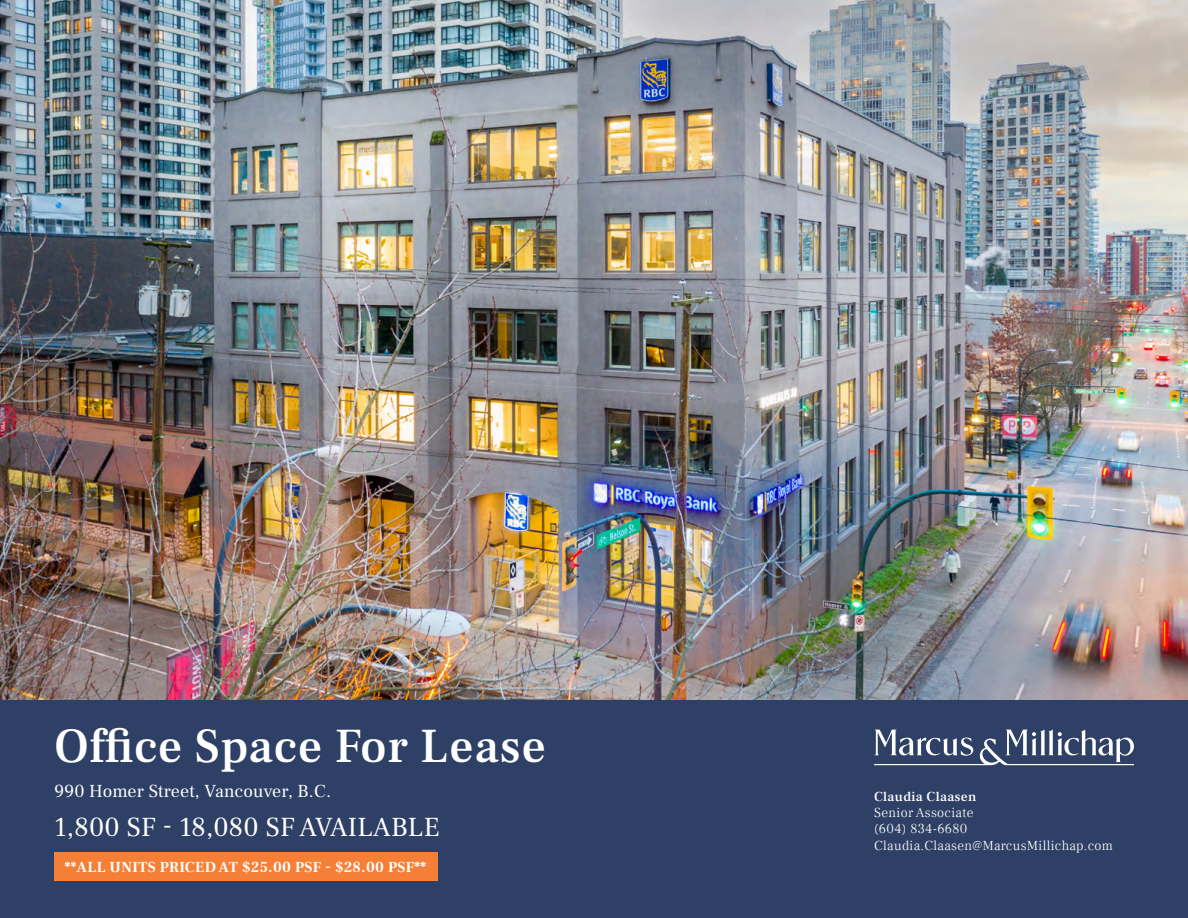
<style>
.page{position:relative;width:1188px;height:918px;background:#fff}
.page>*{position:absolute;margin:0;border:0;box-sizing:border-box;transform-origin:0 0}
.t1{font:500 48px "Frank Ruhl Libre";letter-spacing:.01em;color:#fff}
.t2{font:27px "Frank Ruhl Libre";letter-spacing:.01em;color:#fff}
.t3{font:18px "Frank Ruhl Libre";letter-spacing:.01em;color:#fff}
.t4{font:700 15px "Frank Ruhl Libre";letter-spacing:.02em;color:#fff}
.t5{font:300 13.5px/16.2px "Frank Ruhl Libre";letter-spacing:.025em;color:#fff}
.t6{font:500 13.5px "Frank Ruhl Libre";letter-spacing:.025em;color:#fff}
</style>
<div class="page">
<img style="left:0;top:0;width:1188px;height:700px">
<div style="left:0;top:700px;width:1188px;height:218px;background:#2e4065"></div>
<div style="left:54px;top:852px;width:384px;height:28px;background:#f57f36"></div>
<svg style="left:874px;top:730px;width:260px;height:35px"></svg>
<h1 class="t1" style="left:54px;top:716px;width:494px">Office Space For Lease</h1>
<h3 class="t3" style="left:54px;top:780px;width:279px">990 Homer Street, Vancouver, B.C.</h3>
<h2 class="t2" style="left:54px;top:811px;width:387px">1,800 SF - 18,080 SF AVAILABLE</h2>
<p class="t4" style="left:65px;top:858px;width:363px">**ALL UNITS PRICED AT $25.00 PSF - $28.00 PSF**</p>
<p class="t6" style="left:874px;top:788px;width:104px">Claudia Claasen</p>
<p class="t5" style="left:874px;top:805px;width:240px">Senior Associate<br>(604) 834-6680<br>Claudia.Claasen@MarcusMillichap.com</p>
</div>
